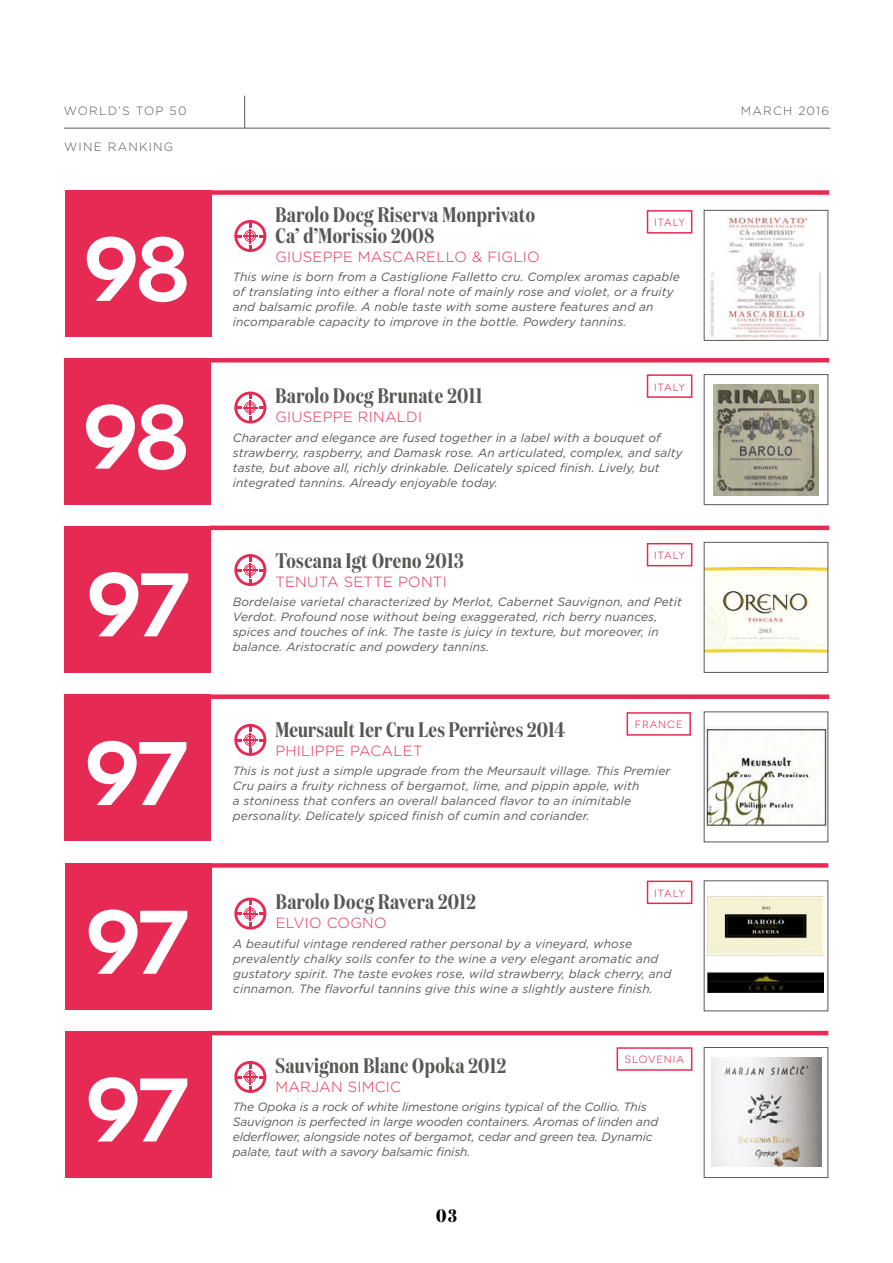
<style>
.page{position:relative;width:893px;height:1263px;background:#fff}
.page>*{position:absolute;margin:0;border:0;box-sizing:border-box;transform-origin:0 0}
.t1{font:600 90px "Novecentowide";letter-spacing:-.04em;color:#fff}
.t2{font:600 21px/21px "Domaine Disp Cond";letter-spacing:.02em;color:#575756}
.t3{font:700 18px "Domaine Disp Cond";color:#000}
.t4{font:300 14.7px "Gotham";letter-spacing:.02em;color:#e72a54}
.t5{font:italic 12px/15px "Gotham";letter-spacing:.01em;color:#575756}
.t6{font:italic 12px/15px "Gotham";letter-spacing:-.01em;color:#575756}
.t7{font:300 12px "Gotham";letter-spacing:.1em;color:#575756}
.t8{font:10.5px "Novecentowide";letter-spacing:.09em;color:#e72a54}
</style>
<div class="page">
<img style="left:714px;top:384px;width:105px;height:111px">
<hr style="left:64px;top:128px;width:766px;height:1px;background:#575756">
<div style="left:65px;top:190px;width:147px;height:147px;background:#e72a54"></div>
<div style="left:209px;top:190px;width:620px;height:5px;background:#e72a54"></div>
<div style="left:65px;top:863px;width:147px;height:147px;background:#e72a54"></div>
<div style="left:208px;top:863px;width:620px;height:5px;background:#e72a54"></div>
<div style="left:64px;top:358px;width:147px;height:147px;background:#e72a54"></div>
<hr style="left:209px;top:358px;width:620px;height:4px;background:#e72a54">
<div style="left:64px;top:526px;width:147px;height:147px;background:#e72a54"></div>
<hr style="left:209px;top:526px;width:620px;height:4px;background:#e72a54">
<div style="left:64px;top:694px;width:147px;height:147px;background:#e72a54"></div>
<div style="left:209px;top:694px;width:620px;height:5px;background:#e72a54"></div>
<hr style="left:244px;top:96px;width:1px;height:32px;background:#575756">
<hr style="left:208px;top:1031px;width:620px;height:4px;background:#e72a54">
<div style="left:65px;top:1031px;width:147px;height:147px;background:#e72a54"></div>
<img style="left:706px;top:567px;width:120px;height:87px">
<img style="left:707px;top:897px;width:117px;height:95px">
<img style="left:711px;top:1057px;width:111px;height:109px">
<div style="left:704px;top:210px;width:124px;height:131px;border:1px solid #575756"></div>
<div style="left:704px;top:880px;width:124px;height:131px;border:1px solid #575756"></div>
<div style="left:704px;top:1047px;width:124px;height:131px;border:1px solid #575756"></div>
<div style="left:704px;top:542px;width:124px;height:131px;border:1px solid #575756"></div>
<div style="left:704px;top:374px;width:124px;height:131px;border:1px solid #575756"></div>
<img style="left:706px;top:728px;width:120px;height:99px">
<svg style="left:234px;top:220px;width:32px;height:32px"></svg>
<div style="left:246px;top:232px;width:8px;height:8px;border:1px solid #e72a54;border-radius:50%"></div>
<div style="left:244px;top:230px;width:12px;height:12px;border:1px solid #e72a54;border-radius:50%"></div>
<svg style="left:234px;top:391px;width:32px;height:33px"></svg>
<div style="left:246px;top:404px;width:8px;height:7px;border:1px solid #e72a54;border-radius:50%"></div>
<div style="left:244px;top:402px;width:12px;height:11px;border:1px solid #e72a54;border-radius:50%"></div>
<svg style="left:234px;top:554px;width:32px;height:32px"></svg>
<div style="left:246px;top:566px;width:8px;height:8px;border:1px solid #e72a54;border-radius:50%"></div>
<div style="left:244px;top:564px;width:12px;height:12px;border:1px solid #e72a54;border-radius:50%"></div>
<svg style="left:234px;top:724px;width:32px;height:32px"></svg>
<div style="left:246px;top:736px;width:8px;height:8px;border:1px solid #e72a54;border-radius:50%"></div>
<div style="left:244px;top:734px;width:12px;height:12px;border:1px solid #e72a54;border-radius:50%"></div>
<svg style="left:234px;top:897px;width:32px;height:33px"></svg>
<div style="left:246px;top:910px;width:8px;height:7px;border:1px solid #e72a54;border-radius:50%"></div>
<div style="left:244px;top:908px;width:12px;height:11px;border:1px solid #e72a54;border-radius:50%"></div>
<svg style="left:234px;top:1061px;width:32px;height:32px"></svg>
<div style="left:246px;top:1073px;width:8px;height:8px;border:1px solid #e72a54;border-radius:50%"></div>
<div style="left:244px;top:1071px;width:12px;height:12px;border:1px solid #e72a54;border-radius:50%"></div>
<div style="left:647px;top:210px;width:45px;height:24px;border:2px solid #e72a54"></div>
<div style="left:647px;top:374px;width:45px;height:24px;border:2px solid #e72a54"></div>
<div style="left:647px;top:543px;width:45px;height:23px;border:2px solid #e72a54"></div>
<div style="left:647px;top:880px;width:45px;height:24px;border:2px solid #e72a54"></div>
<div style="left:617px;top:1047px;width:75px;height:24px;border:2px solid #e72a54"></div>
<div style="left:627px;top:712px;width:64px;height:24px;border:2px solid #e72a54"></div>
<img style="left:710px;top:213px;width:111px;height:125px">
<p class="t7" style="left:64px;top:103px;width:124px">WORLD’S TOP 50</p>
<p class="t7" style="left:741px;top:103px;width:90px">MARCH 2016</p>
<p class="t7" style="left:64px;top:139px;width:111px">WINE RANKING</p>
<h1 class="t1" style="left:85px;top:214px;width:107px">98</h1>
<h1 class="t1" style="left:84px;top:382px;width:107px">98</h1>
<h1 class="t1" style="left:88px;top:550px;width:103px">97</h1>
<h1 class="t1" style="left:86px;top:718px;width:103px">97</h1>
<h1 class="t1" style="left:87px;top:887px;width:103px">97</h1>
<h1 class="t1" style="left:87px;top:1055px;width:103px">97</h1>
<h2 class="t2" style="left:275px;top:204px;width:261px">Barolo Docg Riserva Monprivato<br>Ca’ d’Morissio 2008</h2>
<p class="t4" style="left:275px;top:247px;width:266px">GIUSEPPE MASCARELLO &amp; FIGLIO</p>
<p class="t5" style="left:233px;top:269px;width:449px">This wine is born from a Castiglione Falletto cru. Complex aromas capable of translating into either a floral note of mainly rose and violet, or a fruity and balsamic profile. A noble taste with some austere features and an incomparable capacity to improve in the bottle. Powdery tannins.</p>
<p class="t8" style="left:654px;top:217px;width:32px">ITALY</p>
<p class="t8" style="left:654px;top:381px;width:32px">ITALY</p>
<h2 class="t2" style="left:275px;top:385px;width:209px">Barolo Docg Brunate 2011</h2>
<p class="t4" style="left:275px;top:408px;width:148px">GIUSEPPE RINALDI</p>
<p class="t5" style="left:233px;top:430px;width:451px">Character and elegance are fused together in a label with a bouquet of strawberry, raspberry, and Damask rose. An articulated, complex, and salty taste, but above all, richly drinkable. Delicately spiced finish. Lively, but integrated tannins. Already enjoyable today.</p>
<p class="t8" style="left:654px;top:549px;width:32px">ITALY</p>
<h2 class="t2" style="left:275px;top:550px;width:190px">Toscana Igt Oreno 2013</h2>
<p class="t4" style="left:275px;top:572px;width:173px">TENUTA SETTE PONTI</p>
<p class="t5" style="left:233px;top:594px;width:451px">Bordelaise varietal characterized by Merlot, Cabernet Sauvignon, and Petit Verdot. Profound nose without being exaggerated, rich berry nuances, spices and touches of ink. The taste is juicy in texture, but moreover, in balance. Aristocratic and powdery tannins.</p>
<p class="t8" style="left:635px;top:719px;width:49px">FRANCE</p>
<h2 class="t2" style="left:275px;top:719px;width:291px">Meursault 1er Cru Les Perrières 2014</h2>
<p class="t4" style="left:275px;top:741px;width:149px">PHILIPPE PACALET</p>
<p class="t5" style="left:233px;top:763px;width:439px">This is not just a simple upgrade from the Meursault village. This Premier Cru pairs a fruity richness of bergamot, lime, and pippin apple, with<br>a stoniness that confers an overall balanced flavor to an inimitable personality. Delicately spiced finish of cumin and coriander.</p>
<p class="t8" style="left:654px;top:887px;width:32px">ITALY</p>
<h2 class="t2" style="left:276px;top:892px;width:202px">Barolo Docg Ravera 2012</h2>
<p class="t4" style="left:276px;top:914px;width:112px">ELVIO COGNO</p>
<p class="t5" style="left:233px;top:936px;width:439px">A beautiful vintage rendered rather personal by a vineyard, whose prevalently chalky soils confer to the wine a very elegant aromatic and gustatory spirit. The taste evokes rose, wild strawberry, black cherry, and cinnamon. The flavorful tannins give this wine a slightly austere finish.</p>
<p class="t8" style="left:625px;top:1054px;width:61px">SLOVENIA</p>
<h2 class="t2" style="left:275px;top:1055px;width:232px">Sauvignon Blanc Opoka 2012</h2>
<p class="t4" style="left:275px;top:1077px;width:127px">MARJAN SIMCIC</p>
<p class="t6" style="left:233px;top:1099px;width:427px">The Opoka is a rock of white limestone origins typical of the Collio. This Sauvignon is perfected in large wooden containers. Aromas of linden and elderflower, alongside notes of bergamot, cedar and green tea. Dynamic palate, taut with a savory balsamic finish.</p>
<h3 class="t3" style="left:436px;top:1204px;width:22px">03</h3>
</div>
